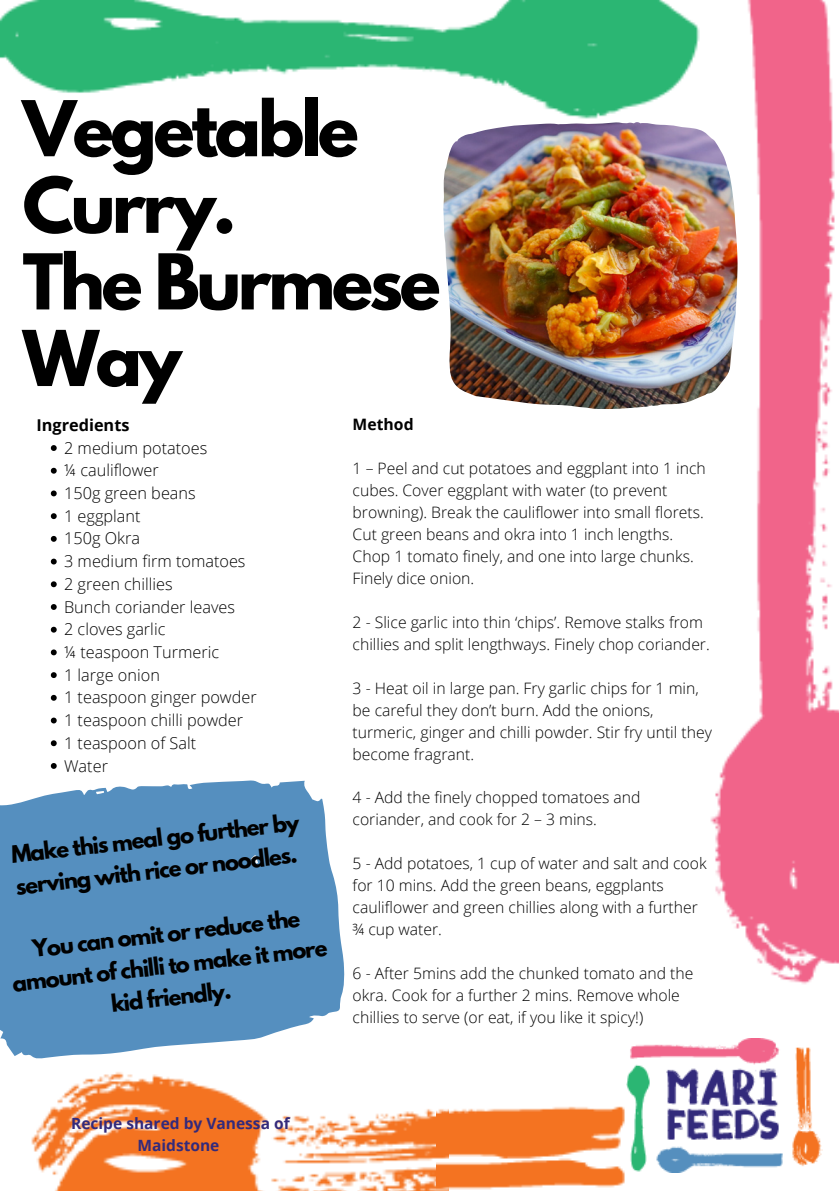
<style>
.page{position:relative;width:839px;height:1191px;background:#fff}
.page>*{position:absolute;margin:0;border:0;box-sizing:border-box;transform-origin:0 0}
.t1{font:700 68.2px/76.6px "League Spartan";letter-spacing:-.05em;color:#000}
.t2{font:700 21.2px/32px "League Spartan";color:#000}
.t3{font:300 16.2px "Open Sans";color:#000}
.t4{font:700 16.2px "Open Sans";color:#000}
.t5{font:300 15.8px/22px "Open Sans";color:#000}
.t6{font:700 15.8px "Open Sans";color:#000}
.t7{font:700 15.6px/21.6px "Open Sans";color:#332a7b;text-align:center}
</style>
<div class="page">
<img style="left:0;top:0;width:838px;height:1191px">
<div style="left:193px;top:208px;width:488px;height:822px;background:#fff"></div>
<div style="left:449px;top:1013px;width:389px;height:178px;background:#fff"></div>
<img style="left:436px;top:1071px;width:189px;height:120px">
<img style="left:626px;top:1039px;width:196px;height:134px">
<img style="left:443px;top:122px;width:294px;height:287px">
<div style="left:0;top:152px;width:211px;height:908px;background:#fff"></div>
<svg style="left:0;top:780px;width:344px;height:280px;background:#679bc5"></svg>
<svg style="left:51px;top:445px;width:6px;height:6px"></svg>
<svg style="left:51px;top:468px;width:6px;height:6px"></svg>
<svg style="left:51px;top:491px;width:6px;height:5px"></svg>
<svg style="left:51px;top:513px;width:6px;height:6px"></svg>
<svg style="left:51px;top:536px;width:6px;height:6px"></svg>
<svg style="left:51px;top:559px;width:6px;height:6px"></svg>
<svg style="left:51px;top:581px;width:6px;height:6px"></svg>
<svg style="left:51px;top:604px;width:6px;height:6px"></svg>
<svg style="left:51px;top:627px;width:6px;height:6px"></svg>
<svg style="left:51px;top:649px;width:6px;height:6px"></svg>
<svg style="left:51px;top:672px;width:6px;height:6px"></svg>
<svg style="left:51px;top:695px;width:6px;height:6px"></svg>
<svg style="left:51px;top:718px;width:6px;height:5px"></svg>
<svg style="left:51px;top:740px;width:6px;height:6px"></svg>
<svg style="left:51px;top:763px;width:6px;height:6px"></svg>
<p class="t1" style="left:23px;top:99px;width:337px">Vegetable<br>Curry.</p>
<p class="t1" style="left:23px;top:252px;width:419px">The Burmese</p>
<p class="t1" style="left:23px;top:329px;width:161px">Way</p>
<p class="t3" style="left:64px;top:436px;width:145px">2 medium potatoes</p>
<p class="t3" style="left:64px;top:459px;width:96px">¼ cauliflower</p>
<p class="t3" style="left:64px;top:482px;width:133px">150g green beans</p>
<p class="t3" style="left:64px;top:504px;width:78px">1 eggplant</p>
<p class="t3" style="left:64px;top:527px;width:77px">150g Okra</p>
<p class="t3" style="left:64px;top:550px;width:183px">3 medium firm tomatoes</p>
<p class="t3" style="left:64px;top:573px;width:110px">2 green chillies</p>
<p class="t3" style="left:64px;top:595px;width:172px">Bunch coriander leaves</p>
<p class="t3" style="left:64px;top:618px;width:103px">2 cloves garlic</p>
<p class="t3" style="left:64px;top:641px;width:156px">¼ teaspoon Turmeric</p>
<p class="t3" style="left:64px;top:663px;width:97px">1 large onion</p>
<p class="t3" style="left:64px;top:686px;width:194px">1 teaspoon ginger powder</p>
<p class="t3" style="left:64px;top:709px;width:180px">1 teaspoon chilli powder</p>
<p class="t3" style="left:64px;top:732px;width:133px">1 teaspoon of Salt</p>
<p class="t3" style="left:64px;top:754px;width:45px">Water</p>
<p class="t6" style="left:352px;top:414px;width:62px">Method</p>
<p class="t5" style="left:352px;top:457px;width:355px">1 – Peel and cut potatoes and eggplant into 1 inch cubes. Cover eggplant with water (to prevent browning). Break the cauliflower into small florets.<br>Cut green beans and okra into 1 inch lengths.<br>Chop 1 tomato finely, and one into large chunks.<br>Finely dice onion.</p>
<p class="t5" style="left:352px;top:611px;width:359px">2 - Slice garlic into thin ‘chips’. Remove stalks from chillies and split lengthways. Finely chop coriander.</p>
<p class="t5" style="left:352px;top:677px;width:361px">3 - Heat oil in large pan. Fry garlic chips for 1 min, be careful they don’t burn. Add the onions, turmeric, ginger and chilli powder. Stir fry until they become fragrant.</p>
<p class="t5" style="left:352px;top:786px;width:289px">4 - Add the finely chopped tomatoes and coriander, and cook for 2 – 3 mins.</p>
<p class="t5" style="left:352px;top:852px;width:355px">5 - Add potatoes, 1 cup of water and salt and cook for 10 mins. Add the green beans, eggplants cauliflower and green chillies along with a further ¾ cup water.</p>
<p class="t5" style="left:352px;top:962px;width:342px">6 - After 5mins add the chunked tomato and the okra. Cook for a further 2 mins. Remove whole chillies to serve (or eat, if you like it spicy!)</p>
<p class="t4" style="left:36px;top:414px;width:95px">Ingredients</p>
<p class="t2" style="left:10px;top:843px;width:291px;rotate:-7deg">Make this meal go further by serving with rice or noodles.</p>
<p class="t2" style="left:7px;top:939px;width:318px;text-align:center;rotate:-7deg">You can omit or reduce the amount of chilli to make it more kid friendly.</p>
<p class="t7" style="left:71px;top:1112px;width:220px">Recipe shared by Vanessa of<br>Maidstone</p>
</div>
